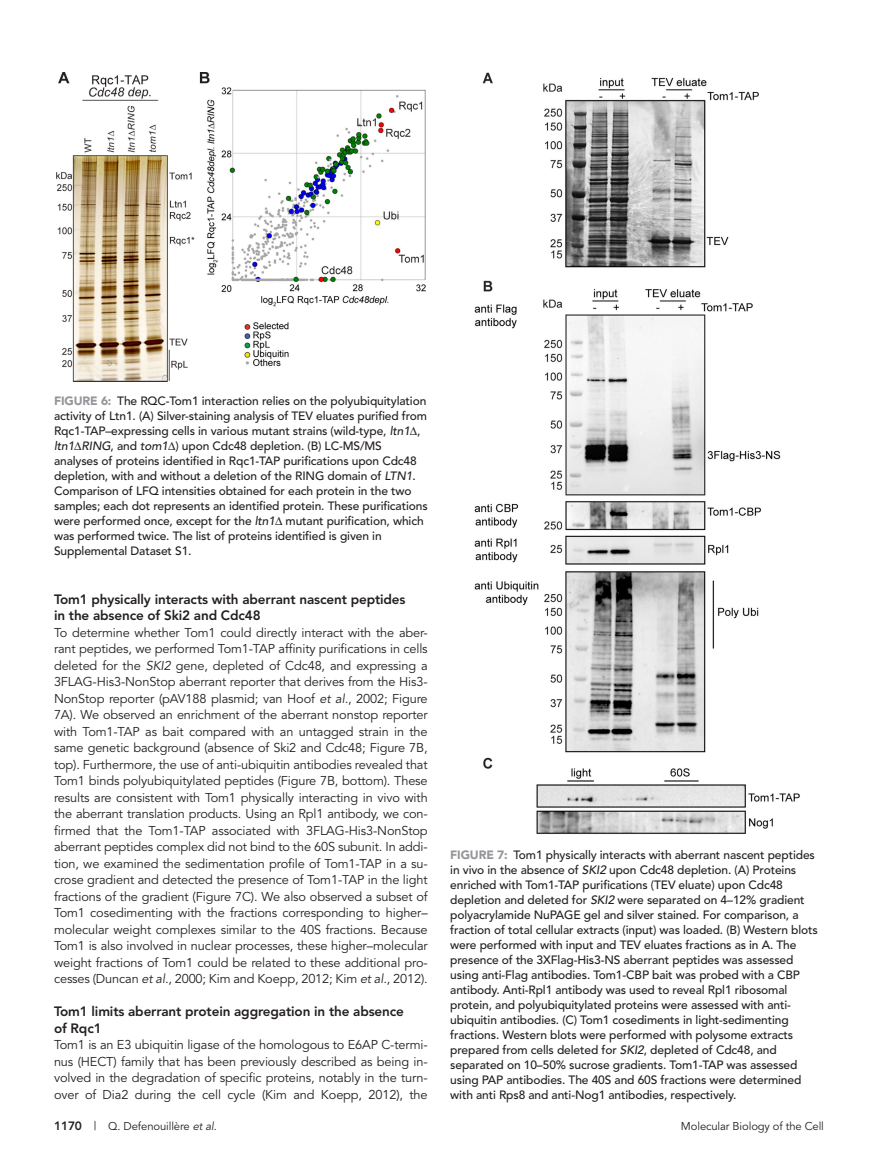
<style>
.page{position:relative;width:878px;height:1175px;background:#fff}
.page>*{position:absolute;margin:0;border:0;box-sizing:border-box;transform-origin:0 0}
.t1{font:800 13.5px/16.5px "Avenir";letter-spacing:-.01em;color:#231f20}
.ParaFL{font:12.75px/16.5px "Avenir";letter-spacing:-.01em;color:#231f20;text-align:justify}
.FigCaption{font:500 12px/15px "Avenir";letter-spacing:-.01em;color:#231f20}
.t2{font:11.25px "Avenir";letter-spacing:-.01em;color:#231f20}
.s1{font-weight:900;color:#939598}
.s2{font-style:italic}
.s3{font-weight:800;font-size:12px}
.s4{font-size:12px}
</style>
<div class="page">
<img style="left:56px;top:72px;width:369px;height:309px">
<img style="left:474px;top:72px;width:326px;height:762px">
<p class="FigCaption" style="left:54px;top:394px;width:375px"><span class="s1">FIGURE 6:</span> The RQC-Tom1 interaction relies on the polyubiquitylation activity of Ltn1. (A) Silver-staining analysis of TEV eluates purified from Rqc1-TAP–expressing cells in various mutant strains (wild-type, <span class="s2">ltn1</span> , <span class="s2">ltn1 RING</span>, and <span class="s2">tom1</span> ) upon Cdc48 depletion. (B) LC-MS/MS analyses of proteins identified in Rqc1-TAP purifications upon Cdc48 depletion, with and without a deletion of the RING domain of <span class="s2">LTN1</span>.<br>Comparison of LFQ intensities obtained for each protein in the two samples; each dot represents an identified protein. These purifications were performed once, except for the <span class="s2">ltn1</span> mutant purification, which was performed twice. The list of proteins identified is given in Supplemental Dataset S1.</p>
<h2 class="t1" style="left:54px;top:591px;width:353px">Tom1 physically interacts with aberrant nascent peptides in the absence of Ski2 and Cdc48</h2>
<p class="ParaFL" style="left:54px;top:624px;width:375px">To determine whether Tom1 could directly interact with the aber&shy;rant peptides, we performed Tom1-TAP affinity purifications in cells deleted for the <span class="s2">SKI2</span> gene, depleted of Cdc48, and expressing a 3FLAG-His3-NonStop aberrant reporter that derives from the His3- NonStop reporter (pAV188 plasmid; van Hoof <span class="s2">et al.</span>, 2002; Figure 7A). We observed an enrichment of the aberrant nonstop reporter with Tom1-TAP as bait compared with an untagged strain in the same genetic background (absence of Ski2 and Cdc48; Figure 7B, top). Furthermore, the use of anti-ubiquitin antibodies revealed that Tom1 binds polyubiquitylated peptides (Figure 7B, bottom). These results are consistent with Tom1 physically interacting in vivo with the aberrant translation products. Using an Rpl1 antibody, we con&shy;firmed that the Tom1-TAP associated with 3FLAG-His3-NonStop aberrant peptides complex did not bind to the 60S subunit. In addi&shy;tion, we examined the sedimentation profile of Tom1-TAP in a su&shy;crose gradient and detected the presence of Tom1-TAP in the light fractions of the gradient (Figure 7C). We also observed a subset of Tom1 cosedimenting with the fractions corresponding to higher– molecular weight complexes similar to the 40S fractions. Because Tom1 is also involved in nuclear processes, these higher–molecular weight fractions of Tom1 could be related to these additional pro&shy;cesses (Duncan <span class="s2">et al.</span>, 2000; Kim and Koepp, 2012; Kim <span class="s2">et al.</span>, 2012).</p>
<h2 class="t1" style="left:54px;top:1003px;width:351px">Tom1 limits aberrant protein aggregation in the absence of Rqc1</h2>
<p class="ParaFL" style="left:54px;top:1037px;width:375px">Tom1 is an E3 ubiquitin ligase of the homologous to E6AP C-termi&shy;nus (HECT) family that has been previously described as being in&shy;volved in the degradation of specific proteins, notably in the turn&shy;over of Dia2 during the cell cycle (Kim and Koepp, 2012), the</p>
<p class="FigCaption" style="left:450px;top:847px;width:369px"><span class="s1">FIGURE 7:</span> Tom1 physically interacts with aberrant nascent peptides in vivo in the absence of <span class="s2">SKI2</span> upon Cdc48 depletion. (A) Proteins enriched with Tom1-TAP purifications (TEV eluate) upon Cdc48 depletion and deleted for <span class="s2">SKI2</span> were separated on 4–12% gradient polyacrylamide NuPAGE gel and silver stained. For comparison, a fraction of total cellular extracts (input) was loaded. (B) Western blots were performed with input and TEV eluates fractions as in A. The presence of the 3XFlag-His3-NS aberrant peptides was assessed using anti-Flag antibodies. Tom1-CBP bait was probed with a CBP antibody. Anti-Rpl1 antibody was used to reveal Rpl1 ribosomal protein, and polyubiquitylated proteins were assessed with anti&shy;ubiquitin antibodies. (C) Tom1 cosediments in light-sedimenting fractions. Western blots were performed with polysome extracts prepared from cells deleted for <span class="s2">SKI2</span>, depleted of Cdc48, and separated on 10–50% sucrose gradients. Tom1-TAP was assessed using PAP antibodies. The 40S and 60S fractions were determined with anti Rps8 and anti-Nog1 antibodies, respectively.</p>
<p class="t2" style="left:54px;top:1119px;width:164px"><span class="s3">1170</span> <span class="s4">|</span> Q. Defenouillère <span class="s2">et al</span>.</p>
<p class="t2" style="left:681px;top:1119px;width:144px">Molecular Biology of the Cell</p>
</div>
